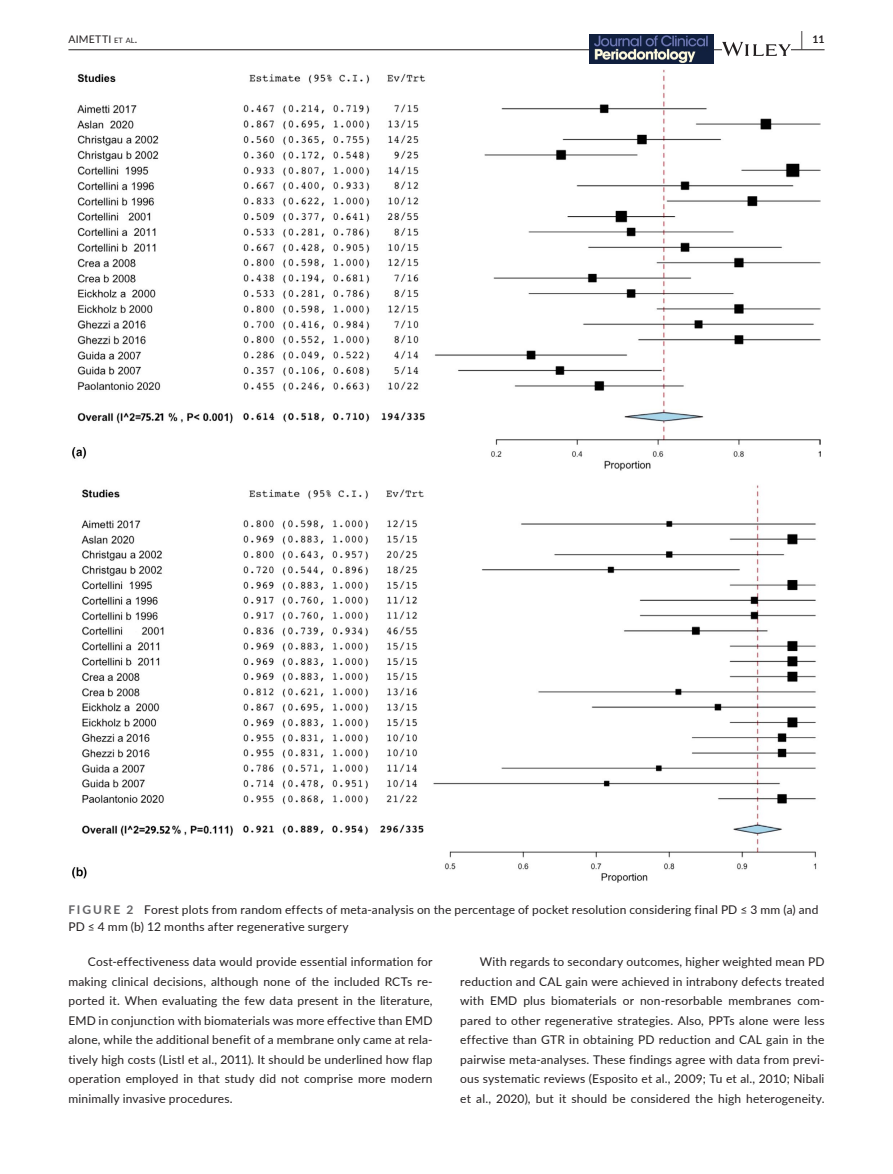
<style>
.page{position:relative;width:893px;height:1174px;background:#fff}
.page>*{position:absolute;margin:0;border:0;box-sizing:border-box;transform-origin:0 0}
.t1{font:12px/19.5px "Lato";letter-spacing:.015em;color:#231f20;text-align:justify}
.t2{font:10.5px "Lato";letter-spacing:.02em;color:#231f20}
.t3{font:700 10.5px "Lato";color:#231f20}
.s1{font-size:7.35px}
.s2{font-size:19.5px}
.s3{font-weight:700;color:#636366}
</style>
<div class="page">
<hr style="left:68px;top:49px;width:756px;height:1px;background:#231f20">
<img style="left:590px;top:34px;width:124px;height:30px">
<svg style="left:722px;top:42px;width:69px;height:14px"></svg>
<img style="left:72px;top:69px;width:749px;height:813px">
<p class="t2" style="left:68px;top:31px;width:70px">AIMETTI <span class="s1">et al</span>.</p>
<p class="t3" style="left:801px;top:31px;width:25px"><span class="s2">|</span> 11</p>
<p class="t1" style="left:68px;top:901px;width:752px;line-height:16.5px"><span class="s3">FIGURE 2</span> Forest plots from random effects of meta-analysis on the percentage of pocket resolution considering final PD ≤ 3 mm (a) and<br>PD ≤ 4 mm (b) 12 months after regenerative surgery</p>
<p class="t1" style="left:68px;top:951px;width:366px;text-indent:20px">Cost-effectiveness data would provide essential information for making clinical decisions, although none of the included RCTs re&shy;ported it. When evaluating the few data present in the literature, EMD in conjunction with biomaterials was more effective than EMD alone, while the additional benefit of a membrane only came at rela&shy;tively high costs (Listl et al., 2011). It should be underlined how flap operation employed in that study did not comprise more modern minimally invasive procedures.</p>
<p class="t1" style="left:460px;top:951px;width:366px;text-indent:20px">With regards to secondary outcomes, higher weighted mean PD reduction and CAL gain were achieved in intrabony defects treated with EMD plus biomaterials or non-resorbable membranes com&shy;pared to other regenerative strategies. Also, PPTs alone were less effective than GTR in obtaining PD reduction and CAL gain in the pairwise meta-analyses. These findings agree with data from previ&shy;ous systematic reviews (Esposito et al., 2009; Tu et al., 2010; Nibali et al., 2020), but it should be considered the high heterogeneity.</p>
</div>
